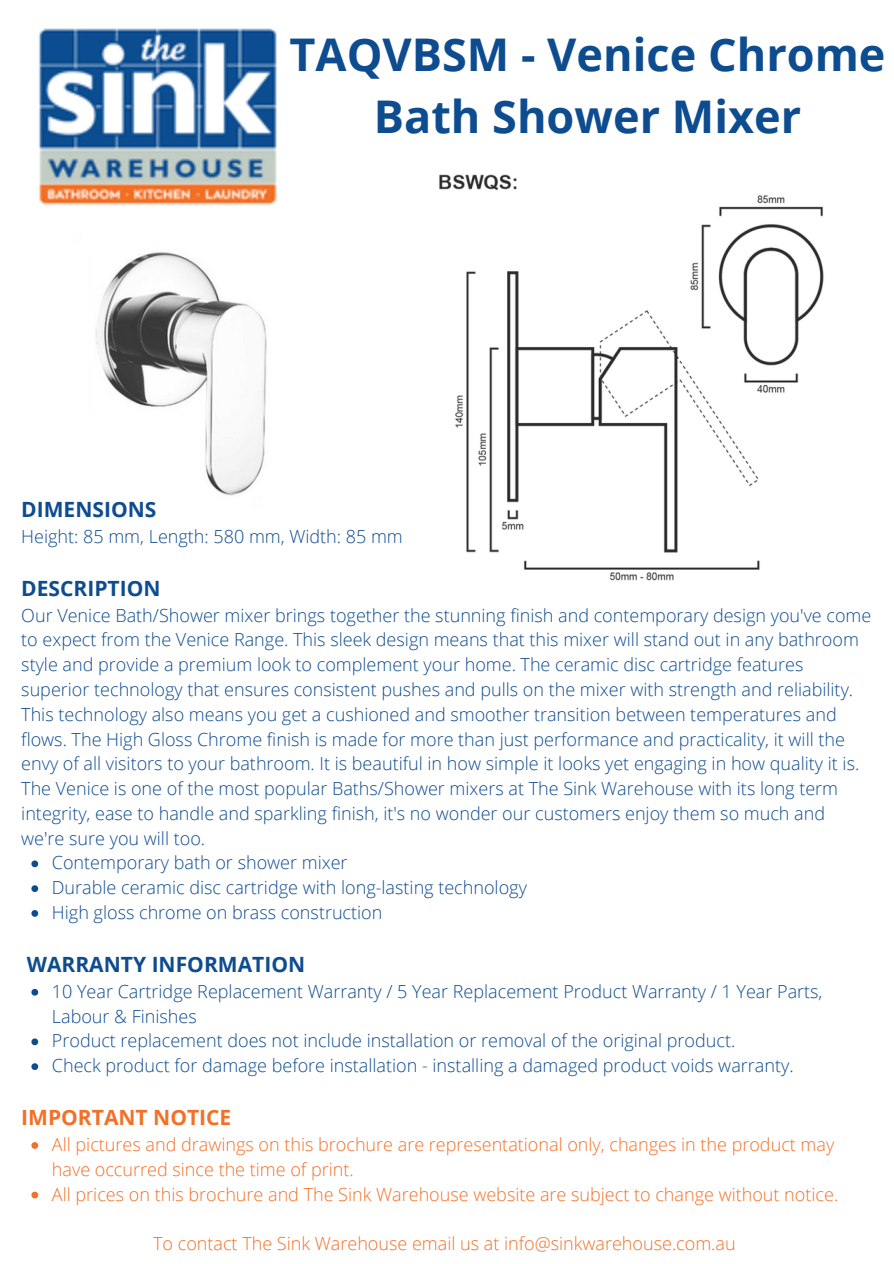
<style>
.page{position:relative;width:894px;height:1264px;background:#fff}
.page>*{position:absolute;margin:0;border:0;box-sizing:border-box;transform-origin:0 0}
.t1{font:700 45px/61.9px "Open Sans";color:#0e4c90;text-align:center}
.t2{font:700 21px "Open Sans";color:#0e4c90}
.t3{font:700 21px "Open Sans";color:#f27027}
.t4{font:300 18px/24.8px "Open Sans";color:#0e4c90}
.t5{font:300 18px/24.8px "Open Sans";color:#f27027}
</style>
<div class="page">
<img style="left:39px;top:28px;width:238px;height:178px">
<img style="left:95px;top:252px;width:172px;height:244px">
<img style="left:439px;top:174px;width:385px;height:407px">
<svg style="left:31px;top:860px;width:7px;height:7px"></svg>
<svg style="left:31px;top:885px;width:7px;height:7px"></svg>
<svg style="left:31px;top:910px;width:7px;height:6px"></svg>
<svg style="left:31px;top:988px;width:7px;height:7px"></svg>
<svg style="left:31px;top:1038px;width:7px;height:7px"></svg>
<svg style="left:31px;top:1063px;width:7px;height:6px"></svg>
<svg style="left:31px;top:1142px;width:7px;height:6px"></svg>
<svg style="left:31px;top:1191px;width:7px;height:7px"></svg>
<p class="t1" style="left:289px;top:23px;width:597px">TAQVBSM - Venice Chrome<br>Bath Shower Mixer</p>
<p class="t2" style="left:21px;top:494px;width:137px">DIMENSIONS</p>
<p class="t4" style="left:21px;top:523px;width:383px">Height: 85 mm, Length: 580 mm, Width: 85 mm</p>
<p class="t2" style="left:21px;top:573px;width:141px">DESCRIPTION</p>
<p class="t4" style="left:21px;top:602px;width:851px">Our Venice Bath/Shower mixer brings together the stunning finish and contemporary design you've come to expect from the Venice Range. This sleek design means that this mixer will stand out in any bathroom style and provide a premium look to complement your home. The ceramic disc cartridge features superior technology that ensures consistent pushes and pulls on the mixer with strength and reliability.<br>This technology also means you get a cushioned and smoother transition between temperatures and flows. The High Gloss Chrome finish is made for more than just performance and practicality, it will the envy of all visitors to your bathroom. It is beautiful in how simple it looks yet engaging in how quality it is.<br>The Venice is one of the most popular Baths/Shower mixers at The Sink Warehouse with its long term integrity, ease to handle and sparkling finish, it's no wonder our customers enjoy them so much and we're sure you will too.</p>
<p class="t4" style="left:52px;top:850px;width:297px">Contemporary bath or shower mixer</p>
<p class="t4" style="left:52px;top:874px;width:476px">Durable ceramic disc cartridge with long-lasting technology</p>
<p class="t4" style="left:52px;top:899px;width:332px">High gloss chrome on brass construction</p>
<p class="t2" style="left:27px;top:949px;width:280px">WARRANTY INFORMATION</p>
<p class="t4" style="left:52px;top:978px;width:771px">10 Year Cartridge Replacement Warranty / 5 Year Replacement Product Warranty / 1 Year Parts,<br>Labour &amp; Finishes</p>
<p class="t4" style="left:52px;top:1028px;width:684px">Product replacement does not include installation or removal of the original product.</p>
<p class="t4" style="left:52px;top:1052px;width:743px">Check product for damage before installation - installing a damaged product voids warranty.</p>
<p class="t3" style="left:21px;top:1102px;width:211px">IMPORTANT NOTICE</p>
<p class="t5" style="left:52px;top:1131px;width:783px">All pictures and drawings on this brochure are representational only, changes in the product may have occurred since the time of print.</p>
<p class="t5" style="left:52px;top:1181px;width:787px">All prices on this brochure and The Sink Warehouse website are subject to change without notice.</p>
<p class="t5" style="left:153px;top:1230px;width:584px">To contact The Sink Warehouse email us at info@sinkwarehouse.com.au</p>
</div>
